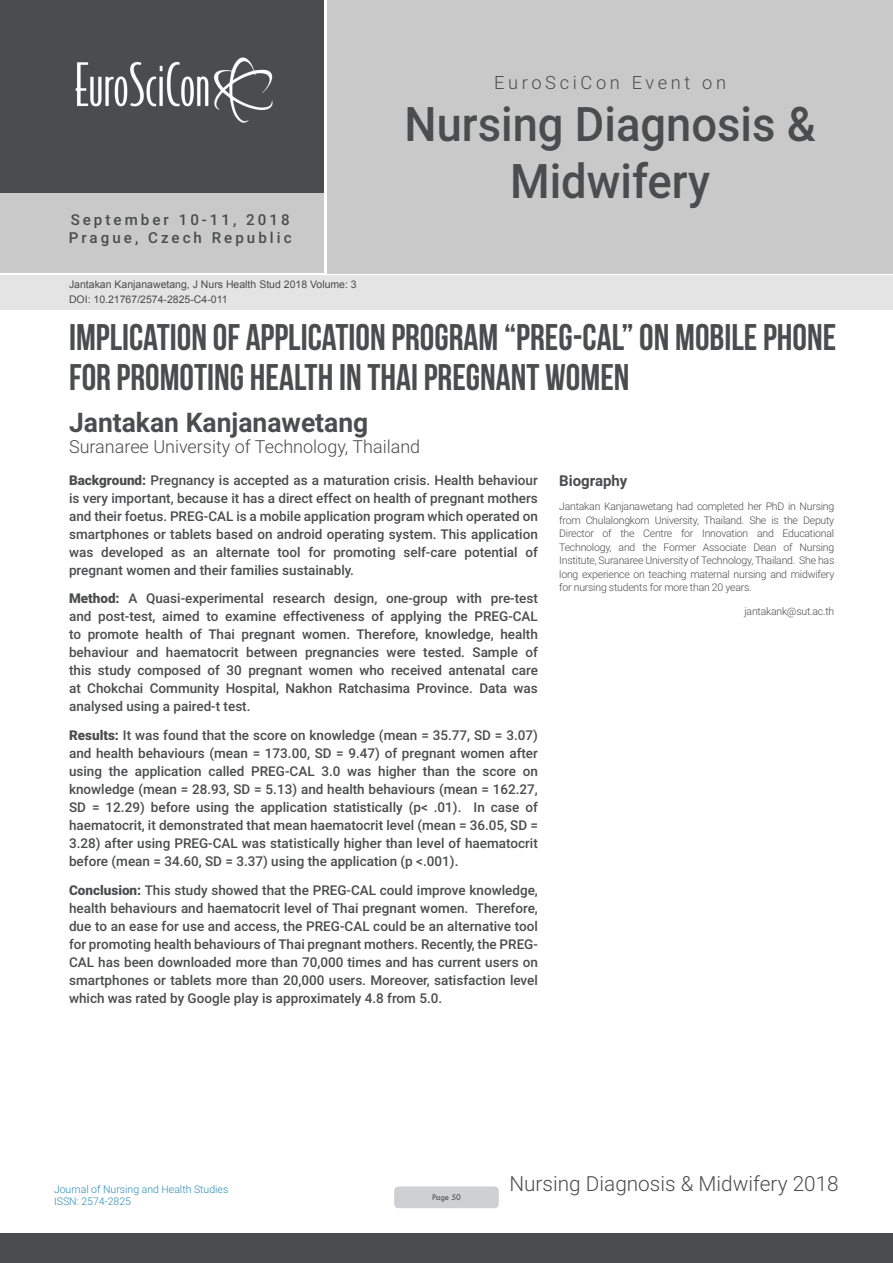
<style>
.page{position:relative;width:893px;height:1263px;background:#fff}
.page>*{position:absolute;margin:0;border:0;box-sizing:border-box;transform-origin:0 0}
.t1{font:500 47.7px/57.2px "Roboto";color:#4b4c4d;text-align:center;scale:.95 1}
.t2{font:37.05px/40.8px "Bebas Neue";color:#4b4c4d}
.t3{font:700 27px "Roboto";color:#4b4c4d}
.t4{font:300 20.85px "Roboto";color:#4b4c4d}
.t5{font:300 18.3px "Roboto";letter-spacing:.2em;color:#4b4c4d}
.t6{font:300 18px "Roboto";color:#4b4c4d}
.t7{font:500 15.15px/18.1px "Roboto";letter-spacing:.2em;color:#4b4c4d}
.Bio_Heading{font:700 15px "Roboto";color:#4b4c4d}
.Abstract{font:500 13.5px/18px "Roboto";color:#4b4c4d;text-align:justify}
.Biography{font:300 10.5px/13.5px "Roboto";letter-spacing:-.02em;color:#4b4c4d;text-align:justify}
.t8{font:10.5px "Arial";color:#4b4c4d}
.t9{font:300 10.5px/12.6px "Roboto";color:#2d8bb3}
.t10{font:9px "Tw Cen";letter-spacing:-.02em;color:#4b4c4d;scale:.95 1}
.s1{font-weight:900}
</style>
<div class="page">
<div style="left:0;top:0;width:323px;height:193px;background:#4b4c4d"></div>
<div style="left:1px;top:193px;width:323px;height:80px;background:#c9c9c9"></div>
<div style="left:327px;top:0;width:566px;height:273px;background:#c9c9c9"></div>
<img style="left:75px;top:57px;width:198px;height:66px">
<div style="left:0;top:1233px;width:893px;height:30px;background:#4b4c4d"></div>
<div style="left:1px;top:275px;width:892px;height:35px;background:#e4e4e4"></div>
<div style="left:394px;top:1186px;width:105px;height:22px;background:#cfd0d2;border-radius:4px"></div>
<p class="t7" style="left:69px;top:210px;width:224px">September 10-11, 2018<br>Prague, Czech Republic</p>
<p class="t8" style="left:69px;top:278px;width:289px">Jantakan Kanjanawetang, J Nurs Health Stud 2018 Volume: 3</p>
<p class="t8" style="left:69px;top:292px;width:160px">DOI: 10.21767/2574-2825-C4-011</p>
<h3 class="t5" style="left:494px;top:69px;width:233px">EuroSciCon Event on</h3>
<h1 class="t1" style="left:405px;top:94px;width:434px">Nursing Diagnosis &amp;<br>Midwifery</h1>
<p class="t2" style="left:69px;top:316px;width:769px">IMPLICATION OF APPLICATION PROGRAM “PREG-CAL” ON MOBILE PHONE<br>FOR PROMOTING HEALTH IN THAI PREGNANT WOMEN</p>
<p class="t3" style="left:69px;top:403px;width:301px">Jantakan Kanjanawetang</p>
<p class="t6" style="left:69px;top:434px;width:353px">Suranaree University of Technology, Thailand</p>
<p class="Abstract" style="left:69px;top:470px;width:470px"><span class="s1">Background:</span> Pregnancy is accepted as a maturation crisis. Health behaviour is very important, because it has a direct effect on health of pregnant mothers and their foetus. PREG-CAL is a mobile application program which operated on smartphones or tablets based on android operating system. This application was developed as an alternate tool for promoting self-care potential of pregnant women and their families sustainably.</p>
<p class="Abstract" style="left:69px;top:589px;width:470px"><span class="s1">Method:</span> A Quasi-experimental research design, one-group with pre-test and post-test, aimed to examine effectiveness of applying the PREG-CAL to promote health of Thai pregnant women. Therefore, knowledge, health behaviour and haematocrit between pregnancies were tested. Sample of this study composed of 30 pregnant women who received antenatal care at Chokchai Community Hospital, Nakhon Ratchasima Province. Data was analysed using a paired-t test.</p>
<p class="Abstract" style="left:69px;top:726px;width:470px"><span class="s1">Results:</span> It was found that the score on knowledge (mean = 35.77, SD = 3.07) and health behaviours (mean = 173.00, SD = 9.47) of pregnant women after using the application called PREG-CAL 3.0 was higher than the score on knowledge (mean = 28.93, SD = 5.13) and health behaviours (mean = 162.27, SD = 12.29) before using the application statistically (p&lt; .01). In case of haematocrit, it demonstrated that mean haematocrit level (mean = 36.05, SD = 3.28) after using PREG-CAL was statistically higher than level of haematocrit before (mean = 34.60, SD = 3.37) using the application (p &lt;.001).</p>
<p class="Abstract" style="left:69px;top:880px;width:470px"><span class="s1">Conclusion:</span> This study showed that the PREG-CAL could improve knowledge, health behaviours and haematocrit level of Thai pregnant women. Therefore, due to an ease for use and access, the PREG-CAL could be an alternative tool for promoting health behaviours of Thai pregnant mothers. Recently, the PREG-CAL has been downloaded more than 70,000 times and has current users on smartphones or tablets more than 20,000 users. Moreover, satisfaction level which was rated by Google play is approximately 4.8 from 5.0.</p>
<p class="Bio_Heading" style="left:559px;top:470px;width:70px">Biography</p>
<p class="Biography" style="left:559px;top:499px;width:277px">Jantakan Kanjanawetang had completed her PhD in Nursing from Chulalongkorn University, Thailand. She is the Deputy Director of the Centre for Innovation and Educational Technology, and the Former Associate Dean of Nursing Institute, Suranaree University of Technology, Thailand. She has long experience on teaching maternal nursing and midwifery for nursing students for more than 20 years.</p>
<p class="Biography" style="left:744px;top:604px;width:91px">jantakank@sut.ac.th</p>
<p class="t9" style="left:54px;top:1182px;width:176px">Journal of Nursing and Health Studies<br>ISSN: 2574-2825</p>
<p class="t10" style="left:432px;top:1192px;width:32px">Page 50</p>
<h3 class="t4" style="left:509px;top:1169px;width:331px">Nursing Diagnosis &amp; Midwifery 2018</h3>
</div>
